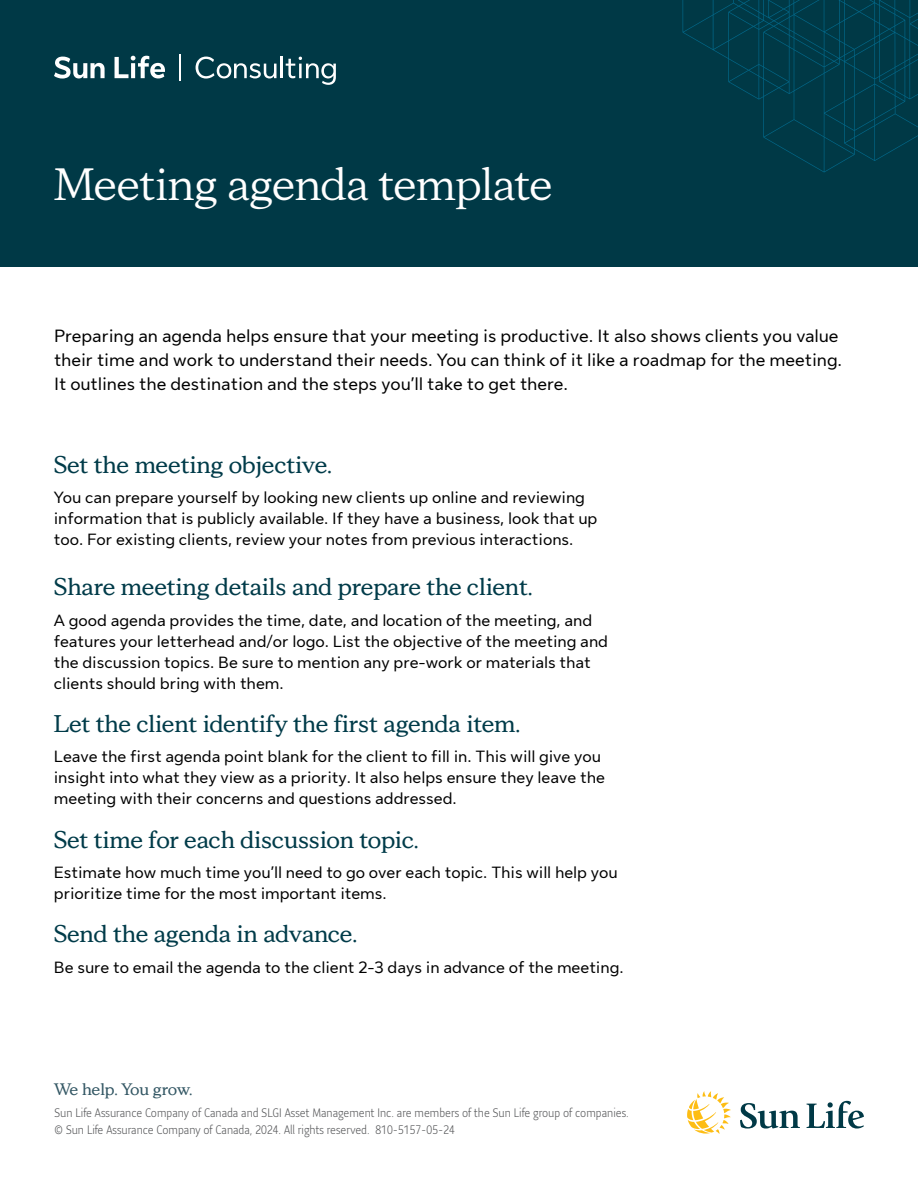
<style>
.page{position:relative;width:918px;height:1188px;background:#fff}
.page>*{position:absolute;margin:0;border:0;box-sizing:border-box;transform-origin:0 0}
.t1{font:45px "Sun Life New Display";color:#fff}
.t2{font:700 24px "Sun Life New Display";color:#003b49}
.t3{font:18px/24px "Sun Life New Text";color:#000}
.t4{font:16.5px/21px "Sun Life New Text";color:#000}
.t5{font:700 16.5px "Sun Life New Display";color:#335764}
.t6{font:300 12px/17.1px "Sun Life Sans Condensed";color:#58595b}
</style>
<div class="page">
<div style="left:0;top:0;width:918px;height:267px;background:#003946"></div>
<svg style="left:683px;top:0;width:235px;height:172px"></svg>
<svg style="left:180px;top:54px;width:1px;height:26px"></svg>
<svg style="left:54px;top:57px;width:51px;height:22px"></svg>
<svg style="left:115px;top:56px;width:50px;height:22px"></svg>
<svg style="left:196px;top:57px;width:80px;height:22px"></svg>
<hr style="left:280px;top:56px;width:3px;height:22px;background:#fff">
<svg style="left:286px;top:57px;width:50px;height:28px"></svg>
<svg style="left:740px;top:1103px;width:60px;height:26px"></svg>
<svg style="left:807px;top:1101px;width:57px;height:28px"></svg>
<svg style="left:687px;top:1091px;width:44px;height:43px"></svg>
<h1 class="t1" style="left:54px;top:154px;width:500px">Meeting agenda template</h1>
<p class="t3" style="left:54px;top:322px;width:790px">Preparing an agenda helps ensure that your meeting is productive. It also shows clients you value their time and work to understand their needs. You can think of it like a roadmap for the meeting.<br>It outlines the destination and the steps you’ll take to get there.</p>
<h2 class="t2" style="left:54px;top:448px;width:280px">Set the meeting objective.</h2>
<p class="t4" style="left:54px;top:486px;width:545px">You can prepare yourself by looking new clients up online and reviewing information that is publicly available. If they have a business, look that up too. For existing clients, review your notes from previous interactions.</p>
<h2 class="t2" style="left:54px;top:571px;width:480px">Share meeting details and prepare the client.</h2>
<p class="t4" style="left:54px;top:609px;width:556px">A good agenda provides the time, date, and location of the meeting, and features your letterhead and/or logo. List the objective of the meeting and the discussion topics. Be sure to mention any pre-work or materials that clients should bring with them.</p>
<h2 class="t2" style="left:54px;top:708px;width:468px">Let the client identify the first agenda item.</h2>
<p class="t4" style="left:54px;top:745px;width:553px">Leave the first agenda point blank for the client to fill in. This will give you insight into what they view as a priority. It also helps ensure they leave the meeting with their concerns and questions addressed.</p>
<h2 class="t2" style="left:54px;top:823px;width:366px">Set time for each discussion topic.</h2>
<p class="t4" style="left:54px;top:861px;width:565px">Estimate how much time you’ll need to go over each topic. This will help you prioritize time for the most important items.</p>
<h2 class="t2" style="left:54px;top:918px;width:305px">Send the agenda in advance.</h2>
<p class="t4" style="left:54px;top:956px;width:571px">Be sure to email the agenda to the client 2-3 days in advance of the meeting.</p>
<p class="t5" style="left:55px;top:1078px;width:140px">We help. You grow.</p>
<p class="t6" style="left:55px;top:1104px;width:576px">Sun Life Assurance Company of Canada and SLGI Asset Management Inc. are members of the Sun Life group of companies. © Sun Life Assurance Company of Canada, 2024. All rights reserved. 810-5157-05-24</p>
</div>
